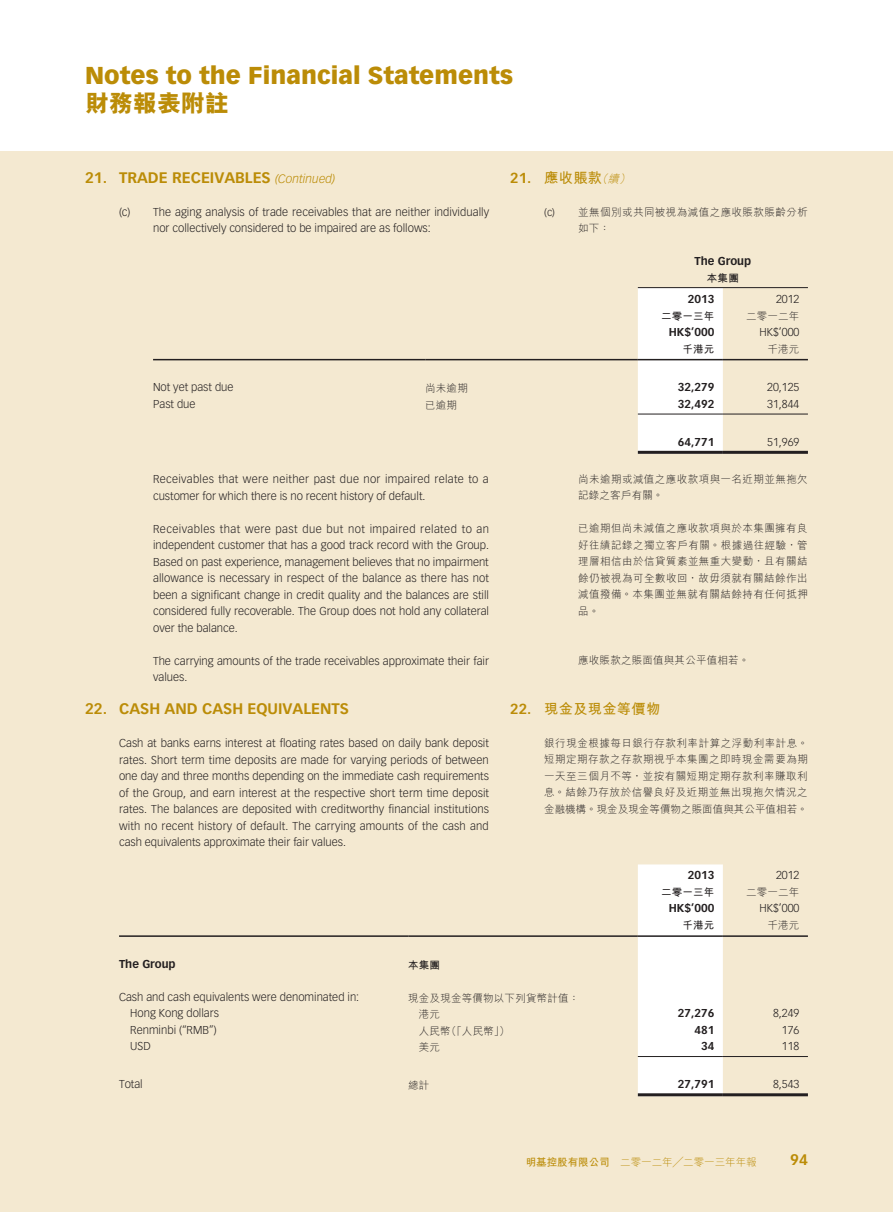
<style>
.page{position:relative;width:893px;height:1212px;background:#fff}
.page>*{position:absolute;margin:0;border:0;box-sizing:border-box;transform-origin:0 0}
.t1{font:900 24px "Vectora LT Std";color:#bb8c07}
.t2{font:800 24px "M Hei HK";color:#bb8c07}
.t3{font:700 15px "Vectora LT Std";color:#bb8c07}
.t4{font:700 14.25px "M Hei HK";letter-spacing:.02em;color:#bb8c07}
.t5{font:300 11.25px/16.5px "Vectora LT Std";color:#231f20}
.t6{font:300 11.25px/16.5px "Vectora LT Std";letter-spacing:.025em;color:#231f20}
.t7{font:700 11.25px "Vectora LT Std";color:#231f20}
.t8{font:300 10.5px/16.5px "M Hei HK";letter-spacing:.045em;color:#231f20}
.t9{font:300 10.5px "M Hei HK";letter-spacing:.02em;color:#231f20}
.t10{font:300 10.5px "M Hei HK";color:#bb8c07}
.t11{font:700 10.5px "M Hei HK";letter-spacing:.02em;color:#231f20}
.s1{font-weight:300;font-style:italic;font-size:12px}
.s2{font-family:"Vectora LT Std"}
.s3{font-weight:300;font-style:italic;font-size:11.25px}
.s4{font-weight:700}
</style>
<div class="page">
<div style="left:0;top:151px;width:893px;height:1061px;background:#f4e9d1"></div>
<div style="left:638px;top:288px;width:85px;height:163px;background:#fff"></div>
<hr style="left:638px;top:287px;width:170px;height:1px;background:#231f20">
<hr style="left:153px;top:359px;width:272px;height:1px;background:#231f20">
<hr style="left:425px;top:359px;width:213px;height:1px;background:#231f20">
<hr style="left:638px;top:359px;width:85px;height:1px;background:#231f20">
<hr style="left:723px;top:359px;width:85px;height:1px;background:#231f20">
<hr style="left:638px;top:414px;width:85px;height:1px;background:#231f20">
<hr style="left:723px;top:414px;width:85px;height:1px;background:#231f20">
<hr style="left:638px;top:451px;width:85px;height:3px;background:#231f20">
<hr style="left:723px;top:451px;width:85px;height:3px;background:#231f20">
<div style="left:638px;top:864px;width:85px;height:229px;background:#fff"></div>
<hr style="left:119px;top:935px;width:289px;height:2px;background:#231f20">
<hr style="left:408px;top:935px;width:230px;height:2px;background:#231f20">
<hr style="left:638px;top:935px;width:85px;height:2px;background:#231f20">
<hr style="left:723px;top:935px;width:85px;height:2px;background:#231f20">
<hr style="left:638px;top:1056px;width:85px;height:1px;background:#231f20">
<hr style="left:723px;top:1056px;width:85px;height:1px;background:#231f20">
<hr style="left:638px;top:1093px;width:85px;height:3px;background:#231f20">
<hr style="left:723px;top:1093px;width:85px;height:3px;background:#231f20">
<h1 class="t1" style="left:85px;top:60px;width:430px">Notes to the Financial Statements</h1>
<h1 class="t2" style="left:85px;top:91px;width:145px">財務報表附註</h1>
<h2 class="t3" style="left:85px;top:168px;width:252px">21. TRADE RECEIVABLES <span class="s1">(Continued)</span></h2>
<p class="t5" style="left:153px;top:203px;width:338px;text-indent:-34px">(c) The aging analysis of trade receivables that are neither individually nor collectively considered to be impaired are as follows:</p>
<p class="t4" style="left:510px;top:167px;width:124px"><span class="s2">21.</span> 應收賬款<span class="s3">（續）</span></p>
<p class="t8" style="left:578px;top:204px;width:231px;text-indent:-34px"><span class="s2">(c)</span> 並無個別或共同被視為減值之應收賬款賬齡分析如下：</p>
<p class="t7" style="left:694px;top:254px;width:58px">The Group</p>
<p class="t11" style="left:707px;top:271px;width:33px">本集團</p>
<p class="t7" style="left:688px;top:292px;width:28px">2013</p>
<p class="t5" style="left:776px;top:290px;width:25px">2012</p>
<p class="t11" style="left:661px;top:308px;width:55px">二零一三年</p>
<p class="t8" style="left:746px;top:307px;width:55px">二零一二年</p>
<p class="t7" style="left:669px;top:325px;width:47px">HK$’000</p>
<p class="t5" style="left:760px;top:323px;width:41px">HK$’000</p>
<p class="t11" style="left:682px;top:341px;width:33px">千港元</p>
<p class="t8" style="left:767px;top:340px;width:33px">千港元</p>
<p class="t5" style="left:153px;top:379px;width:82px">Not yet past due</p>
<p class="t8" style="left:425px;top:380px;width:44px">尚未逾期</p>
<p class="t7" style="left:678px;top:381px;width:38px">32,279</p>
<p class="t5" style="left:767px;top:379px;width:34px">20,125</p>
<p class="t5" style="left:153px;top:396px;width:44px">Past due</p>
<p class="t8" style="left:425px;top:396px;width:33px">已逾期</p>
<p class="t7" style="left:678px;top:397px;width:38px">32,492</p>
<p class="t5" style="left:767px;top:396px;width:34px">31,844</p>
<p class="t7" style="left:678px;top:435px;width:38px">64,771</p>
<p class="t5" style="left:767px;top:433px;width:34px">51,969</p>
<p class="t6" style="left:153px;top:471px;width:337px">Receivables that were neither past due nor impaired relate to a customer for which there is no recent history of default.</p>
<p class="t5" style="left:153px;top:520px;width:338px;text-align:justify">Receivables that were past due but not impaired related to an independent customer that has a good track record with the Group.<br>Based on past experience, management believes that no impairment allowance is necessary in respect of the balance as there has not been a significant change in credit quality and the balances are still considered fully recoverable. The Group does not hold any collateral over the balance.</p>
<p class="t5" style="left:153px;top:652px;width:337px">The carrying amounts of the trade receivables approximate their fair values.</p>
<h2 class="t3" style="left:85px;top:699px;width:265px">22. CASH AND CASH EQUIVALENTS</h2>
<p class="t5" style="left:119px;top:735px;width:372px;text-align:justify">Cash at banks earns interest at floating rates based on daily bank deposit rates. Short term time deposits are made for varying periods of between one day and three months depending on the immediate cash requirements of the Group, and earn interest at the respective short term time deposit rates. The balances are deposited with creditworthy financial institutions with no recent history of default. The carrying amounts of the cash and cash equivalents approximate their fair values.</p>
<p class="t7" style="left:688px;top:868px;width:28px">2013</p>
<p class="t5" style="left:776px;top:867px;width:25px">2012</p>
<p class="t11" style="left:661px;top:885px;width:55px">二零一三年</p>
<p class="t8" style="left:746px;top:884px;width:55px">二零一二年</p>
<p class="t7" style="left:669px;top:901px;width:47px">HK$’000</p>
<p class="t5" style="left:760px;top:900px;width:41px">HK$’000</p>
<p class="t11" style="left:682px;top:918px;width:33px">千港元</p>
<p class="t8" style="left:767px;top:917px;width:33px">千港元</p>
<p class="t7" style="left:119px;top:957px;width:58px">The Group</p>
<p class="t11" style="left:408px;top:957px;width:33px">本集團</p>
<p class="t5" style="left:119px;top:989px;width:242px">Cash and cash equivalents were denominated in:</p>
<p class="t9" style="left:408px;top:992px;width:172px">現金及現金等價物以下列貨幣計值：</p>
<p class="t5" style="left:130px;top:1005px;width:90px">Hong Kong dollars</p>
<p class="t8" style="left:419px;top:1006px;width:23px">港元</p>
<p class="t7" style="left:678px;top:1006px;width:38px">27,276</p>
<p class="t5" style="left:773px;top:1005px;width:28px">8,249</p>
<p class="t5" style="left:130px;top:1022px;width:88px">Renminbi (“RMB”)</p>
<p class="t8" style="left:419px;top:1022px;width:92px">人民幣（「人民幣」）</p>
<p class="t7" style="left:694px;top:1023px;width:21px">481</p>
<p class="t5" style="left:782px;top:1022px;width:19px">176</p>
<p class="t5" style="left:130px;top:1038px;width:22px">USD</p>
<p class="t8" style="left:419px;top:1039px;width:23px">美元</p>
<p class="t7" style="left:701px;top:1039px;width:15px">34</p>
<p class="t5" style="left:782px;top:1038px;width:19px">118</p>
<p class="t5" style="left:119px;top:1076px;width:25px">Total</p>
<p class="t8" style="left:408px;top:1076px;width:23px">總計</p>
<p class="t7" style="left:678px;top:1077px;width:38px">27,791</p>
<p class="t5" style="left:773px;top:1076px;width:28px">8,543</p>
<p class="t8" style="left:578px;top:471px;width:231px">尚未逾期或減值之應收款項與一名近期並無拖欠記錄之客戶有關。</p>
<p class="t8" style="left:578px;top:520px;width:231px;text-align:justify">已逾期但尚未減值之應收款項與於本集團擁有良好往績記錄之獨立客戶有關。根據過往經驗，管理層相信由於信貸質素並無重大變動，且有關結餘仍被視為可全數收回，故毋須就有關結餘作出減值撥備。本集團並無就有關結餘持有任何抵押品。</p>
<p class="t9" style="left:578px;top:655px;width:172px">應收賬款之賬面值與其公平值相若。</p>
<p class="t4" style="left:510px;top:698px;width:152px"><span class="s2">22.</span> 現金及現金等價物</p>
<p class="t8" style="left:544px;top:735px;width:265px;text-align:justify">銀行現金根據每日銀行存款利率計算之浮動利率計息。短期定期存款之存款期視乎本集團之即時現金需要為期一天至三個月不等，並按有關短期定期存款利率賺取利息。結餘乃存放於信譽良好及近期並無出現拖欠情況之金融機構。現金及現金等價物之賬面值與其公平值相若。</p>
<p class="t10" style="left:526px;top:1156px;width:232px"><span class="s4">明基控股有限公司</span>　二零一二年╱二零一三年年報</p>
<h2 class="t3" style="left:790px;top:1151px;width:19px">94</h2>
</div>
